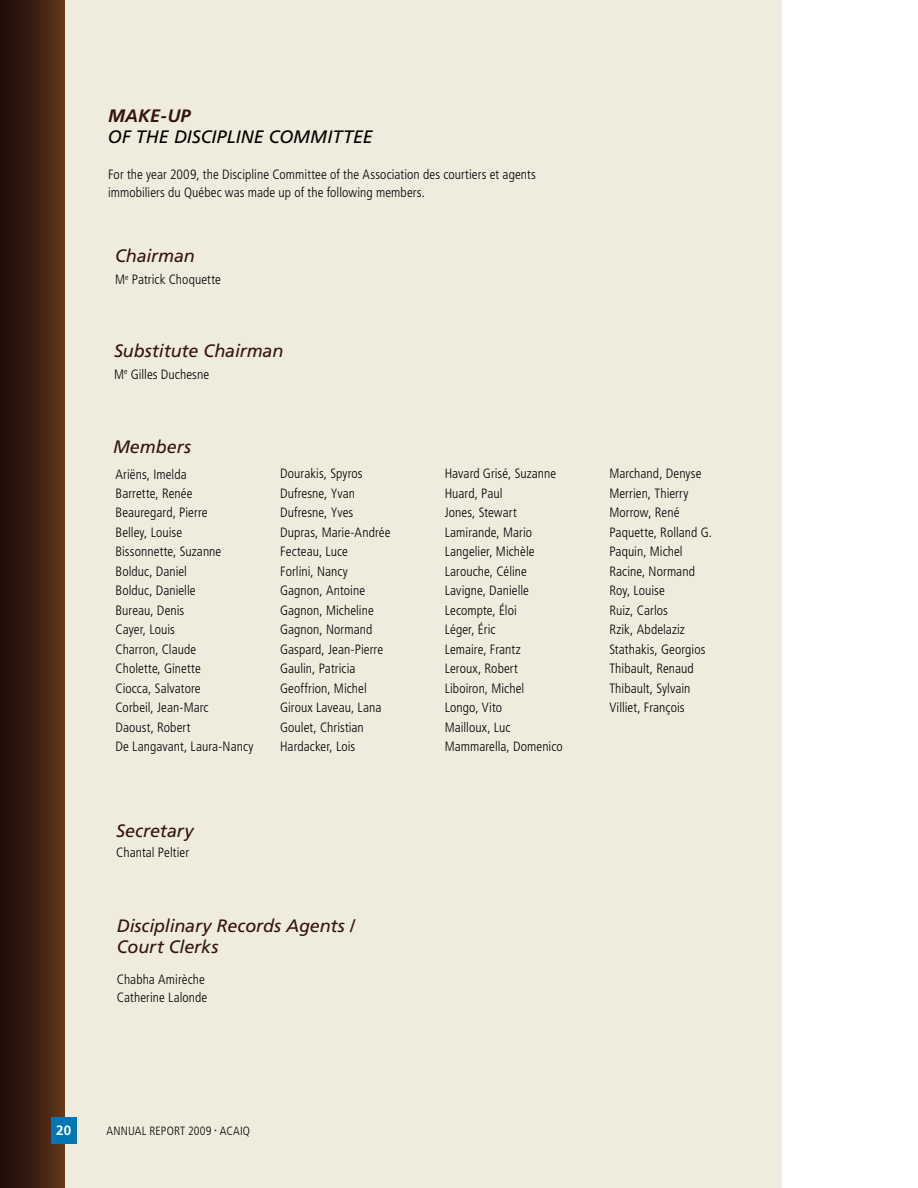
<style>
.page{position:relative;width:918px;height:1188px;background:#fff}
.page>*{position:absolute;margin:0;border:0;box-sizing:border-box;transform-origin:0 0}
.t1{font:italic 18px/21px "Frutiger";letter-spacing:-.005em;color:#33140e}
.t2{font:italic 18px "Frutiger";color:#000}
.t3{font:italic 700 18px "Frutiger";letter-spacing:.065em;color:#33140e}
.t4{font:300 condensed 13.5px/19.5px "Frutiger";letter-spacing:.005em;color:#000}
.t5{font:700 13.5px "Frutiger";color:#fff}
.t6{font:300 condensed 12px "Frutiger";letter-spacing:.015em;color:#000}
</style>
<div class="page">
<div style="left:0;top:0;width:781px;height:1188px;background:#efebdd"></div>
<div style="left:0;top:0;width:64px;height:1188px;background:linear-gradient(to right,#1a0909,#5c3519)"></div>
<div style="left:51px;top:1117px;width:25px;height:27px;background:#0076b2"></div>
<h1 class="t3" style="left:108px;top:105px;width:85px">MAKE-UP</h1>
<h1 class="t2" style="left:108px;top:126px;width:76px">OF THE DISCI</h1>
<h1 class="t2" style="left:217px;top:126px;width:21px">PLINE</h1>
<h1 class="t2" style="left:269px;top:126px;width:95px">COMMITTEE</h1>
<p class="t4" style="left:108px;top:165px;width:430px;line-height:18px">For the year 2009, the Discipline Committee of the Association des courtiers et agents immobiliers du Québec was made up of the following members.</p>
<h1 class="t1" style="left:115px;top:246px;width:81px">Chairman</h1>
<p class="t4" style="left:115px;top:270px;width:107px">M<sup>e</sup> Patrick Choquette</p>
<h1 class="t1" style="left:114px;top:340px;width:171px">Substitute Chairman</h1>
<p class="t4" style="left:114px;top:365px;width:97px">M<sup>e</sup> Gilles Duchesne</p>
<h1 class="t1" style="left:113px;top:436px;width:80px">Members</h1>
<p class="t4" style="left:116px;top:464px;width:140px">Ariëns, Imelda<br>Barrette, Renée<br>Beauregard, Pierre<br>Belley, Louise<br>Bissonnette, Suzanne<br>Bolduc, Daniel<br>Bolduc, Danielle<br>Bureau, Denis<br>Cayer, Louis<br>Charron, Claude<br>Cholette, Ginette<br>Ciocca, Salvatore<br>Corbeil, Jean-Marc<br>Daoust, Robert<br>De Langavant, Laura-Nancy</p>
<p class="t4" style="left:280px;top:464px;width:112px">Dourakis, Spyros<br>Dufresne, Yvan<br>Dufresne, Yves<br>Dupras, Marie-Andrée<br>Fecteau, Luce<br>Forlini, Nancy<br>Gagnon, Antoine<br>Gagnon, Micheline<br>Gagnon, Normand<br>Gaspard, Jean-Pierre<br>Gaulin, Patricia<br>Geoffrion, Michel<br>Giroux Laveau, Lana<br>Goulet, Christian<br>Hardacker, Lois</p>
<p class="t4" style="left:445px;top:464px;width:119px">Havard Grisé, Suzanne<br>Huard, Paul<br>Jones, Stewart<br>Lamirande, Mario<br>Langelier, Michèle<br>Larouche, Céline<br>Lavigne, Danielle<br>Lecompte, Éloi<br>Léger, Éric<br>Lemaire, Frantz<br>Leroux, Robert<br>Liboiron, Michel<br>Longo, Vito<br>Mailloux, Luc<br>Mammarella, Domenico</p>
<p class="t4" style="left:609px;top:464px;width:104px">Marchand, Denyse<br>Merrien, Thierry<br>Morrow, René<br>Paquette, Rolland G.<br>Paquin, Michel<br>Racine, Normand<br>Roy, Louise<br>Ruiz, Carlos<br>Rzik, Abdelaziz<br>Stathakis, Georgios<br>Thibault, Renaud<br>Thibault, Sylvain<br>Villiet, François</p>
<h1 class="t1" style="left:116px;top:820px;width:80px">Secretary</h1>
<p class="t4" style="left:116px;top:842px;width:74px">Chantal Peltier</p>
<h1 class="t1" style="left:117px;top:915px;width:240px">Disciplinary Records Agents /<br>Court Clerks</h1>
<p class="t4" style="left:117px;top:971px;width:92px;line-height:18px">Chabha Amirèche<br>Catherine Lalonde</p>
<p class="t5" style="left:56px;top:1123px;width:17px">20</p>
<p class="t6" style="left:107px;top:1124px;width:145px">ANNUAL REPORT 2009 <sup>•</sup> ACAIQ</p>
</div>
